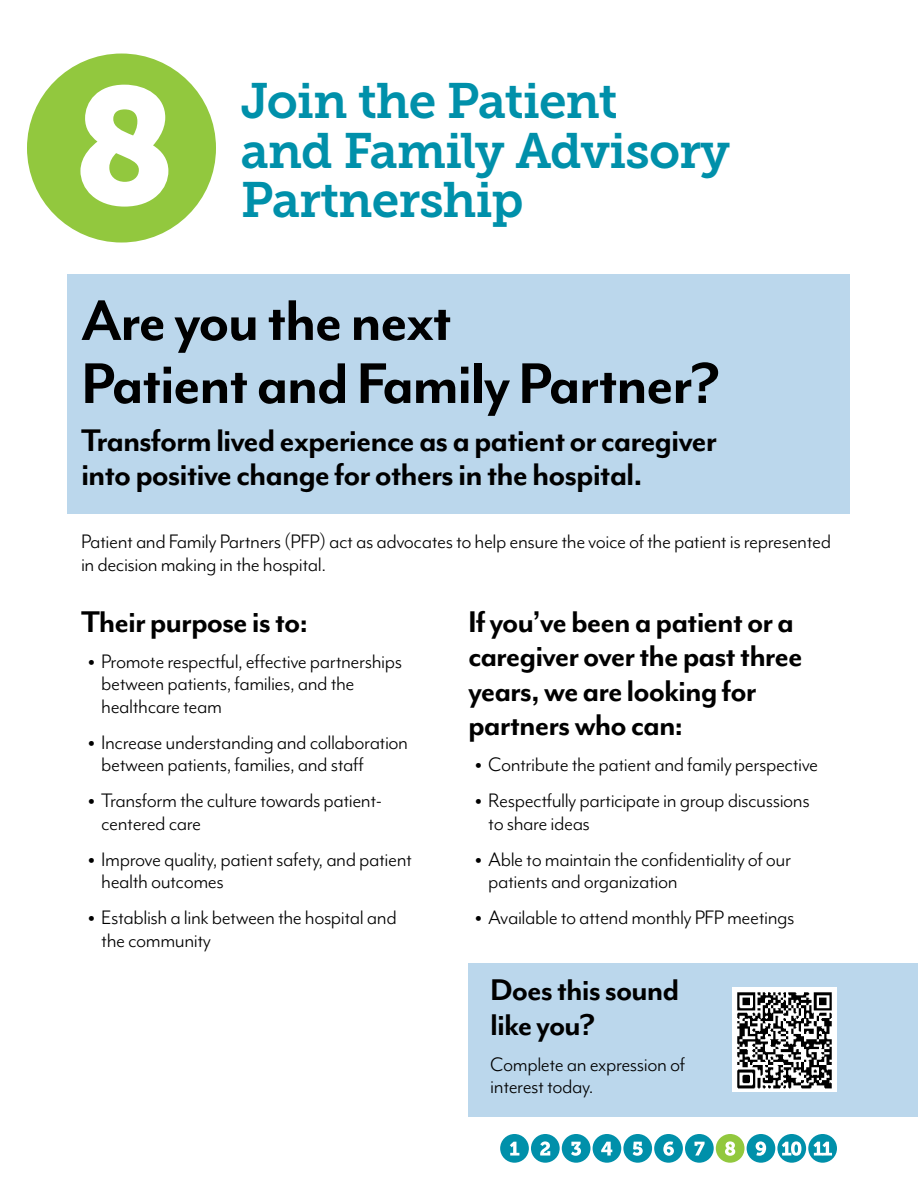
<style>
.page{position:relative;width:918px;height:1188px;background:#fff}
.page>*{position:absolute;margin:0;border:0;box-sizing:border-box;transform-origin:0 0}
.Sub_Heading2{font:700 66px/63px "Mr Eaves Mod OT";letter-spacing:-.03em;color:#000}
.Heading_1{font:49.5px/49.5px "Museo Slab 700";letter-spacing:-.02em;color:#0090aa}
.Sub_Heading2-2{font:700 36px/34.5px "Mr Eaves Mod OT";letter-spacing:-.03em;color:#000}
.Sub_Heading2-3{font:700 34.5px/34.5px "Mr Eaves Mod OT";letter-spacing:-.03em;color:#000}
.Paragraph_1{font:22.5px/22.5px "Mr Eaves Mod OT";letter-spacing:-.02em;color:#000}
.s1{font-weight:800}
</style>
<div class="page">
<div style="left:68px;top:275px;width:782px;height:239px;background:#bbd7ec"></div>
<div style="left:468px;top:963px;width:450px;height:153px;background:#bbd7ec"></div>
<div style="left:27px;top:54px;width:189px;height:189px;background:#92c83e;border-radius:50%"></div>
<svg style="left:80px;top:85px;width:88px;height:122px"></svg>
<img style="left:732px;top:987px;width:105px;height:105px">
<div style="left:500px;top:1134px;width:29px;height:29px;background:#0090aa;border-radius:50%"></div>
<div style="left:531px;top:1134px;width:29px;height:29px;background:#0090aa;border-radius:50%"></div>
<div style="left:562px;top:1134px;width:28px;height:29px;background:#0090aa;border-radius:50%"></div>
<div style="left:593px;top:1134px;width:28px;height:29px;background:#0090aa;border-radius:50%"></div>
<div style="left:623px;top:1134px;width:29px;height:29px;background:#0090aa;border-radius:50%"></div>
<div style="left:747px;top:1134px;width:28px;height:29px;background:#0090aa;border-radius:50%"></div>
<div style="left:654px;top:1134px;width:29px;height:29px;background:#0090aa;border-radius:50%"></div>
<div style="left:777px;top:1134px;width:29px;height:29px;background:#0090aa;border-radius:50%"></div>
<div style="left:685px;top:1134px;width:29px;height:29px;background:#0090aa;border-radius:50%"></div>
<div style="left:716px;top:1134px;width:29px;height:29px;background:#92c83e;border-radius:50%"></div>
<svg style="left:510px;top:1142px;width:9px;height:14px"></svg>
<svg style="left:725px;top:1141px;width:10px;height:15px"></svg>
<svg style="left:540px;top:1141px;width:10px;height:15px"></svg>
<svg style="left:756px;top:1141px;width:10px;height:15px"></svg>
<svg style="left:571px;top:1142px;width:10px;height:14px"></svg>
<svg style="left:782px;top:1141px;width:19px;height:15px"></svg>
<svg style="left:601px;top:1142px;width:11px;height:14px"></svg>
<svg style="left:633px;top:1142px;width:10px;height:14px"></svg>
<svg style="left:663px;top:1141px;width:11px;height:15px"></svg>
<svg style="left:695px;top:1142px;width:10px;height:14px"></svg>
<div style="left:808px;top:1134px;width:29px;height:29px;background:#0090aa;border-radius:50%"></div>
<svg style="left:813px;top:1142px;width:19px;height:14px"></svg>
<h1 class="Heading_1" style="left:241px;top:77px;width:491px">Join the Patient<br>and Family Advisory<br>Partnership</h1>
<h2 class="Sub_Heading2" style="left:81px;top:288px;width:641px">Are you the next<br>Patient and Family Partner?</h2>
<h2 class="Sub_Heading2-2" style="left:81px;top:422px;width:638px">Transform lived experience as a patient or caregiver into positive change for others in the hospital.</h2>
<p class="Paragraph_1" style="left:81px;top:530px;width:752px">Patient and Family Partners (PFP) act as advocates to help ensure the voice of the patient is represented in decision making in the hospital.</p>
<h2 class="Sub_Heading2-3" style="left:81px;top:604px;width:229px">Their purpose is to:</h2>
<p class="Paragraph_1" style="left:101px;top:649px;width:302px;text-indent:-14px"><span class="s1">•</span> Promote respectful, effective partnerships between patients, families, and the healthcare team</p>
<p class="Paragraph_1" style="left:101px;top:730px;width:308px;text-indent:-14px"><span class="s1">•</span> Increase understanding and collaboration between patients, families, and staff</p>
<p class="Paragraph_1" style="left:101px;top:789px;width:282px;text-indent:-14px"><span class="s1">•</span> Transform the culture towards patient&shy;centered care</p>
<p class="Paragraph_1" style="left:101px;top:847px;width:312px;text-indent:-14px"><span class="s1">•</span> Improve quality, patient safety, and patient health outcomes</p>
<p class="Paragraph_1" style="left:101px;top:906px;width:297px;text-indent:-14px"><span class="s1">•</span> Establish a link between the hospital and the community</p>
<h2 class="Sub_Heading2-3" style="left:468px;top:604px;width:336px">If you’ve been a patient or a caregiver over the past three years, we are looking for partners who can:</h2>
<p class="Paragraph_1" style="left:475px;top:753px;width:345px"><span class="s1">•</span> Contribute the patient and family perspective</p>
<p class="Paragraph_1" style="left:488px;top:789px;width:323px;text-indent:-14px"><span class="s1">•</span> Respectfully participate in group discussions to share ideas</p>
<p class="Paragraph_1" style="left:488px;top:847px;width:304px;text-indent:-14px"><span class="s1">•</span> Able to maintain the confidentiality of our patients and organization</p>
<p class="Paragraph_1" style="left:475px;top:906px;width:321px"><span class="s1">•</span> Available to attend monthly PFP meetings</p>
<h2 class="Sub_Heading2-3" style="left:490px;top:972px;width:191px">Does this sound like you?</h2>
<p class="Paragraph_1" style="left:490px;top:1053px;width:196px">Complete an expression of interest today.</p>
</div>
